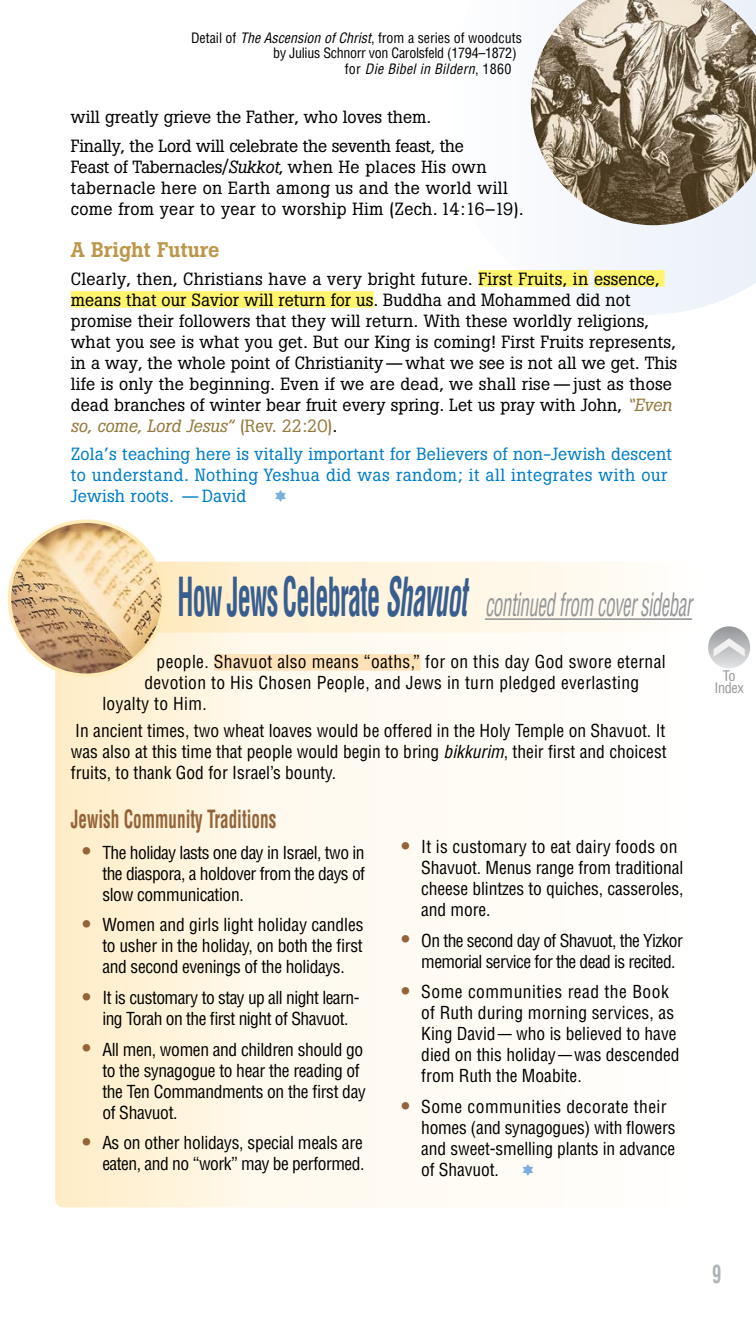
<style>
.page{position:relative;width:756px;height:1323px;background:#fff}
.page>*{position:absolute;margin:0;border:0;box-sizing:border-box;transform-origin:0 0}
.t1{font:italic condensed 31.5px "Helvetica";letter-spacing:-.025em;color:#939598;scale:.6 1}
.t2{font:700 condensed 24.5px "Helvetica";color:#956338;scale:.7 1}
.t3{font:700 condensed 24.5px "Helvetica";color:#b1b4b6;scale:.75 1}
.t4{font:500 21px "Boton";color:#bc9749}
.t5{font:condensed 17.5px/21px "Helvetica";letter-spacing:-.005em;color:#000}
.t6{font:17.5px/21px "Boton";letter-spacing:.005em;color:#000}
.t7{font:17.5px/21px "Boton";letter-spacing:.01em;color:#007dc5}
.t8{font:condensed 17.5px/21px "Helvetica";letter-spacing:-.03em;color:#000;text-align:center}
.t9{font:condensed 17.5px "Helvetica";letter-spacing:.02em;color:#000}
.t10{font:17.5px/28.9px "Boton";letter-spacing:-.015em;color:#000}
.t11{font:17.5px "Quirks ICG";color:#7bafde}
.t12{font:condensed 14.17px/12.2px "Helvetica";letter-spacing:-.025em;color:#939598;text-align:center}
.t13{font:condensed 14px "Helvetica";color:#000}
.t14{font:condensed 14px "Helvetica";letter-spacing:-.02em;color:#000}
.t15{font:italic condensed 14px "Helvetica";letter-spacing:.02em;color:#000}
.s1{font-style:italic}
.s2{font-style:normal}
.s3{font-style:italic;color:#93783a}
.s4{color:#93783a}
.s5{font-weight:700;font-style:normal;font-size:52.5px;color:#375e8f}
.s6{font-weight:700;font-size:52.5px;color:#375e8f}
.s7{font-size:24.5px;color:#956338}
.s8{font-family:"Quirks ICG";font-stretch:normal;color:#7bafde}
</style>
<div class="page">
<svg style="left:530px;top:97px;width:226px;height:218px"></svg>
<svg style="left:55px;top:633px;width:415px;height:574px"></svg>
<div style="left:478px;top:270px;width:111px;height:17px;background:#fff56d"></div>
<div style="left:594px;top:270px;width:71px;height:17px;background:#fff56d"></div>
<div style="left:71px;top:291px;width:303px;height:17px;background:#fff56d"></div>
<svg style="left:154px;top:562px;width:539px;height:71px"></svg>
<hr style="left:485px;top:618px;width:207px;height:2px;background:#939598">
<div style="left:214px;top:654px;width:206px;height:17px;background:#ffe1b7"></div>
<img style="left:531px;top:0;width:225px;height:225px">
<img style="left:9px;top:521px;width:154px;height:154px;border-radius:77px">
<div style="left:8px;top:520px;width:157px;height:157px;border:4px solid #ffebb7;border-radius:50%"></div>
<div style="left:708px;top:626px;width:42px;height:42px;background:linear-gradient(to bottom,#96989b,#e0e1e2);border-radius:21px"></div>
<svg style="left:714px;top:638px;width:31px;height:19px"></svg>
<p class="t13" style="left:191px;top:29px;width:332px">Detail of <span class="s1">The Ascension of Christ</span>, from a series of woodcuts</p>
<p class="t14" style="left:273px;top:45px;width:245px">by Julius Schnorr von Carolsfeld (1794–1872)</p>
<p class="t15" style="left:345px;top:60px;width:168px"><span class="s2">for</span> Die Bibel in Bildern<span class="s2">, 1860</span></p>
<p class="t10" style="left:71px;top:103px;width:395px">will greatly grieve the Father, who loves them.<br>Finally, the Lord will celebrate the seventh feast, the</p>
<p class="t6" style="left:71px;top:157px;width:454px">Feast of Tabernacles/<span class="s1">Sukkot</span>, when He places His own tabernacle here on Earth among us and the world will come from year to year to worship Him (Zech. 14:16–19).</p>
<p class="t4" style="left:71px;top:237px;width:150px">A Bright Future</p>
<p class="t6" style="left:71px;top:268px;width:608px">Clearly, then, Christians have a very bright future. First Fruits, in essence, means that our Savior will return for us. Buddha and Mohammed did not promise their followers that they will return. With these worldly religions, what you see is what you get. But our King is coming! First Fruits represents, in a way, the whole point of Christianity—what we see is not all we get. This life is only the beginning. Even if we are dead, we shall rise—just as those dead branches of winter bear fruit every spring. Let us pray with John, <span class="s3">“Even so, come, Lord Jesus”</span> <span class="s4">(Rev. 22:20)</span>.</p>
<p class="t7" style="left:71px;top:444px;width:603px">Zola’s teaching here is vitally important for Believers of non-Jewish descent to understand. Nothing Yeshua did was random; it all integrates with our<br>Jewish roots. —David</p>
<p class="t11" style="left:273px;top:488px;width:17px">1</p>
<h1 class="t1" style="left:178px;top:585px;width:859px"><span class="s5">How Jews Celebrate</span> <span class="s6">Shavuot</span> continued from cover sidebar</h1>
<p class="t9" style="left:157px;top:651px;width:511px">people. Shavuot also means “oaths,” for on this day God swore eternal</p>
<p class="t9" style="left:144px;top:672px;width:496px">devotion to His Chosen People, and Jews in turn pledged everlasting</p>
<p class="t9" style="left:102px;top:693px;width:106px">loyalty to Him.</p>
<p class="t5" style="left:71px;top:720px;width:597px;text-align:justify">In ancient times, two wheat loaves would be offered in the Holy Temple on Shavuot. It was also at this time that people would begin to bring <span class="s1">bikkurim</span>, their first and choicest fruits, to thank God for Israel’s bounty.</p>
<h2 class="t2" style="left:71px;top:804px;width:295px">Jewish Community Traditions</h2>
<p class="t5" style="left:102px;top:842px;width:264px;text-align:justify;text-indent:-20px"><span class="s7">•</span> The holiday lasts one day in Israel, two in the diaspora, a holdover from the days of slow communication.</p>
<p class="t5" style="left:102px;top:914px;width:263px;text-align:justify;text-indent:-20px"><span class="s7">•</span> Women and girls light holiday candles to usher in the holiday, on both the first and second evenings of the holidays.</p>
<p class="t8" style="left:83px;top:987px;width:278px"><span class="s7">•</span> It is customary to stay up all night learn&shy;ing Torah on the first night of Shavuot.</p>
<p class="t5" style="left:102px;top:1039px;width:265px;text-indent:-20px"><span class="s7">•</span> All men, women and children should go to the synagogue to hear the reading of the Ten Commandments on the first day of Shavuot.</p>
<p class="t5" style="left:83px;top:1132px;width:283px;text-align:right"><span class="s7">•</span> As on other holidays, special meals are eaten, and no “work” may be performed.</p>
<p class="t5" style="left:421px;top:836px;width:264px;text-indent:-20px"><span class="s7">•</span> It is customary to eat dairy foods on<br>Shavuot. Menus range from traditional cheese blintzes to quiches, casseroles, and more.</p>
<p class="t8" style="left:421px;top:930px;width:263px;text-align:left;text-indent:-20px"><span class="s7">•</span> On the second day of Shavuot, the Yizkor memorial service for the dead is recited.</p>
<p class="t5" style="left:421px;top:981px;width:260px;text-indent:-20px"><span class="s7">•</span> Some communities read the Book of Ruth during morning services, as<br>King David— who is believed to have died on this holiday— was descended from Ruth the Moabite.</p>
<p class="t5" style="left:421px;top:1096px;width:256px;text-indent:-20px"><span class="s7">•</span> Some communities decorate their homes (and synagogues) with flowers and sweet-smelling plants in advance of Shavuot. <span class="s8">1</span></p>
<p class="t12" style="left:714px;top:670px;width:31px">To<br>Index</p>
<h2 class="t3" style="left:712px;top:1258px;width:14px">9</h2>
</div>
